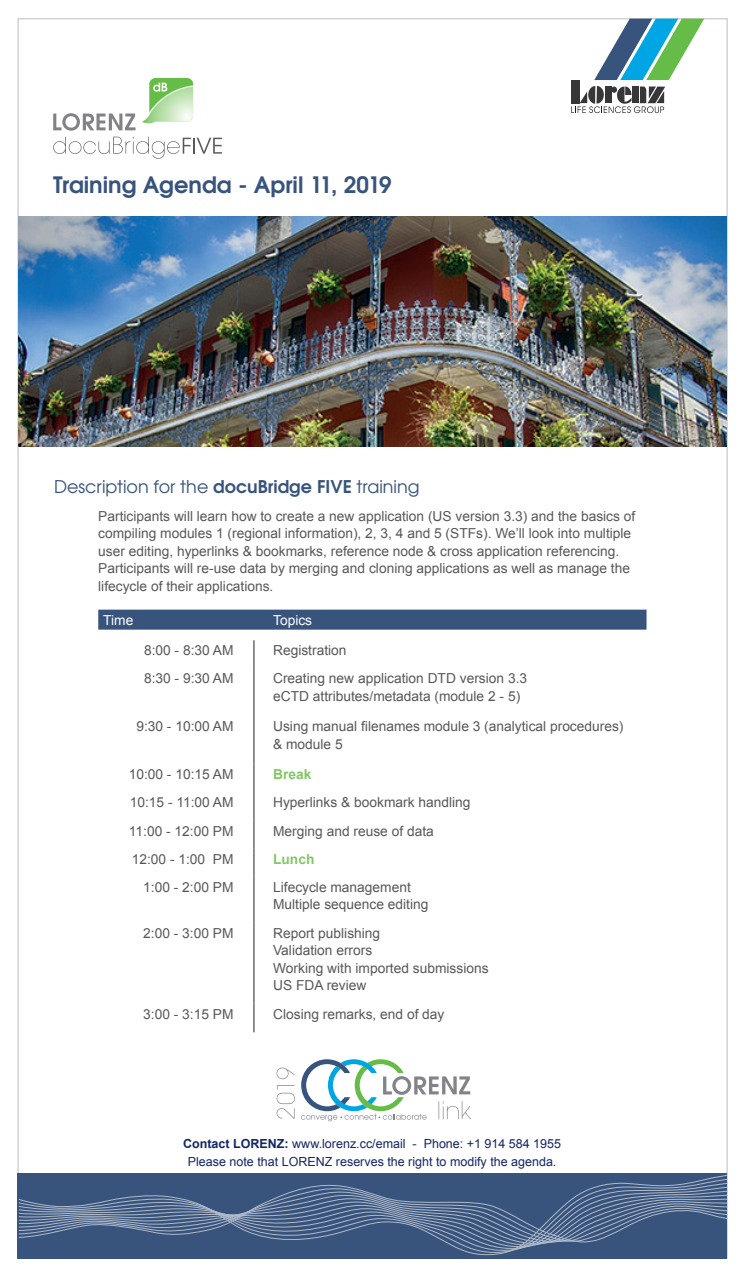
<style>
.page{position:relative;width:745px;height:1276px;background:#fff}
.page>*{position:absolute;margin:0;border:0;box-sizing:border-box;transform-origin:0 0}
.t1{font:600 22.5px "URW Gothic L";color:#38547c}
.t2{font:17.5px "URW Gothic L";color:#38547c}
.t3{font:13.75px/17.5px "Arial";color:#57585a}
.t4{font:13.75px "Arial";color:#fff}
.t5{font:700 13.75px "Arial";color:#83c665}
.t6{font:12.5px "Arial";color:#142667}
.s1{font-weight:600}
.s2{font-weight:700}
</style>
<div class="page">
<div style="left:18px;top:1173px;width:708px;height:85px;background:#38547c"></div>
<svg style="left:301px;top:1059px;width:169px;height:62px"></svg>
<svg style="left:276px;top:1085px;width:19px;height:33px"></svg>
<svg style="left:276px;top:1067px;width:18px;height:12px"></svg>
<div style="left:570px;top:80px;width:9px;height:23px;background:#373739"></div>
<svg style="left:594px;top:19px;width:109px;height:61px"></svg>
<svg style="left:571px;top:86px;width:93px;height:27px"></svg>
<svg style="left:19px;top:1184px;width:707px;height:61px"></svg>
<div style="left:98px;top:609px;width:548px;height:20px;background:#38547c"></div>
<svg style="left:253px;top:640px;width:1px;height:28px"></svg>
<hr style="left:253px;top:668px;width:1px;height:48px;background:#231f20">
<hr style="left:253px;top:716px;width:1px;height:47px;background:#231f20">
<svg style="left:253px;top:763px;width:1px;height:113px"></svg>
<hr style="left:253px;top:876px;width:1px;height:46px;background:#231f20">
<hr style="left:253px;top:922px;width:1px;height:81px;background:#231f20">
<svg style="left:253px;top:1003px;width:1px;height:29px"></svg>
<img style="left:18px;top:216px;width:708px;height:231px">
<svg style="left:53px;top:113px;width:82px;height:18px"></svg>
<svg style="left:53px;top:137px;width:169px;height:22px"></svg>
<svg style="left:142px;top:78px;width:51px;height:46px"></svg>
<h1 class="t1" style="left:53px;top:169px;width:340px">Training Agenda - April 11, 2019</h1>
<p class="t2" style="left:54px;top:475px;width:366px">Description for the <span class="s1">docuBridge FIVE</span> training</p>
<p class="t3" style="left:98px;top:507px;width:538px">Participants will learn how to create a new application (US version 3.3) and the basics of compiling modules 1 (regional information), 2, 3, 4 and 5 (STFs). We’ll look into multiple user editing, hyperlinks &amp; bookmarks, reference node &amp; cross application referencing.<br>Participants will re-use data by merging and cloning applications as well as manage the lifecycle of their applications.</p>
<p class="t4" style="left:103px;top:611px;width:32px">Time</p>
<p class="t4" style="left:273px;top:611px;width:40px">Topics</p>
<p class="t3" style="left:144px;top:642px;width:91px">8:00 - 8:30 AM</p>
<p class="t3" style="left:273px;top:642px;width:75px">Registration</p>
<p class="t3" style="left:144px;top:669px;width:91px">8:30 - 9:30 AM</p>
<p class="t3" style="left:273px;top:669px;width:255px">Creating new application DTD version 3.3 eCTD attributes/metadata (module 2 - 5)</p>
<p class="t3" style="left:136px;top:717px;width:99px">9:30 - 10:00 AM</p>
<p class="t3" style="left:273px;top:717px;width:351px">Using manual filenames module 3 (analytical procedures) &amp; module 5</p>
<p class="t3" style="left:129px;top:765px;width:106px">10:00 - 10:15 AM</p>
<p class="t5" style="left:273px;top:764px;width:40px">Break</p>
<p class="t3" style="left:130px;top:793px;width:105px">10:15 - 11:00 AM</p>
<p class="t3" style="left:273px;top:793px;width:199px">Hyperlinks &amp; bookmark handling</p>
<p class="t3" style="left:129px;top:822px;width:106px">11:00 - 12:00 PM</p>
<p class="t3" style="left:273px;top:822px;width:162px">Merging and reuse of data</p>
<p class="t3" style="left:132px;top:850px;width:103px">12:00 - 1:00 PM</p>
<p class="t5" style="left:273px;top:849px;width:43px">Lunch</p>
<p class="t3" style="left:143px;top:878px;width:92px">1:00 - 2:00 PM</p>
<p class="t3" style="left:273px;top:878px;width:157px">Lifecycle management<br>Multiple sequence editing</p>
<p class="t3" style="left:143px;top:924px;width:92px">2:00 - 3:00 PM</p>
<p class="t3" style="left:273px;top:924px;width:217px">Report publishing<br>Validation errors<br>Working with imported submissions<br>US FDA review</p>
<p class="t3" style="left:143px;top:1005px;width:92px">3:00 - 3:15 PM</p>
<p class="t3" style="left:273px;top:1005px;width:173px">Closing remarks, end of day</p>
<p class="t6" style="left:183px;top:1135px;width:379px"><span class="s2">Contact LORENZ:</span> www.lorenz.cc/email - Phone: +1 914 584 1955</p>
<p class="t6" style="left:188px;top:1153px;width:370px">Please note that LORENZ reserves the right to modify the agenda.</p>
</div>
